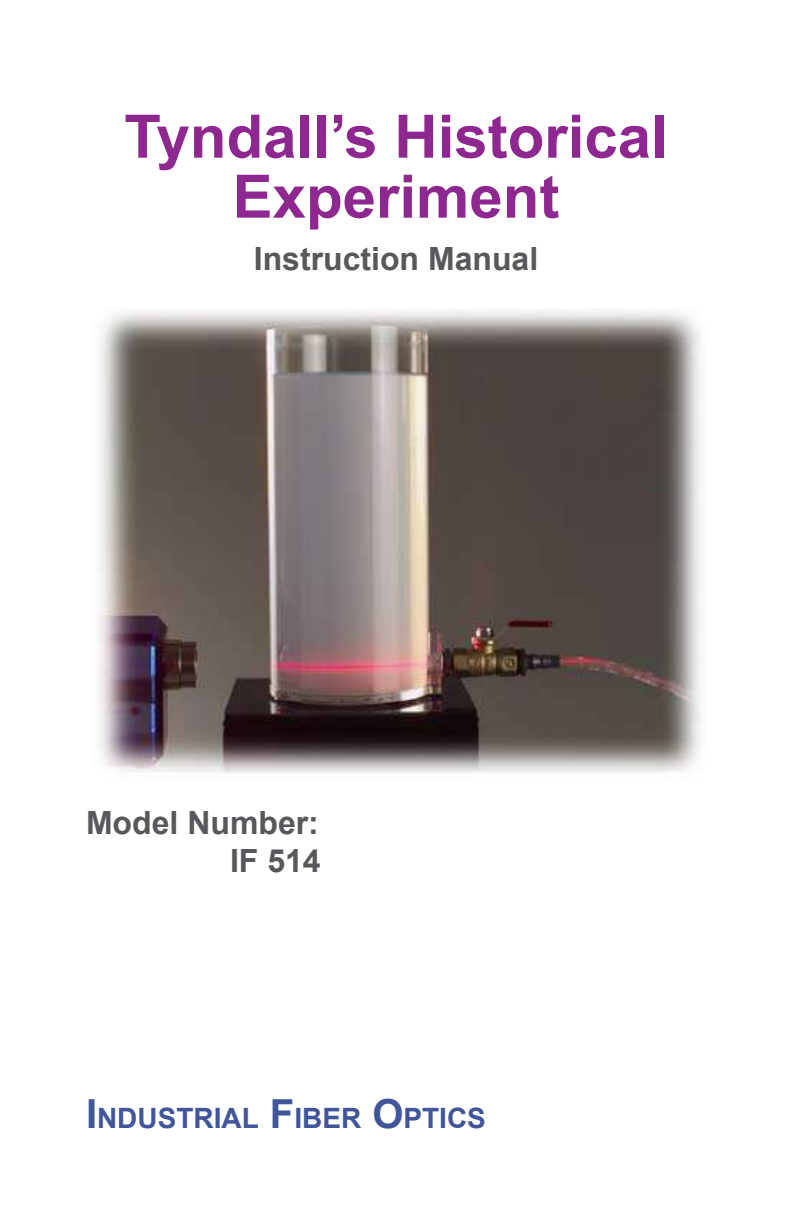
<style>
.page{position:relative;width:792px;height:1224px;background:#fff}
.page>*{position:absolute;margin:0;border:0;box-sizing:border-box;transform-origin:0 0}
.t1{font:700 60px/60px "Arial";color:#8e278f;text-align:center}
.t2{font:700 32px/38.4px "Arial";color:#57585b;text-align:right}
.t3{font:700 28px "Arial";color:#41559b}
.s1{font-size:40px}
</style>
<div class="page">
<img style="left:96px;top:309px;width:605px;height:464px">
<h1 class="t1" style="left:124px;top:112px;width:545px">Tyndall’s Historical<br>Experiment</h1>
<p class="t2" style="left:254px;top:243px;width:286px">Instruction Manual</p>
<p class="t2" style="left:86px;top:806px;width:236px">Model Number:<br>IF 514</p>
<p class="t3" style="left:86px;top:1102px;width:402px"><span class="s1">I</span>NDUSTRIAL <span class="s1">F</span>IBER <span class="s1">O</span>PTICS</p>
</div>
